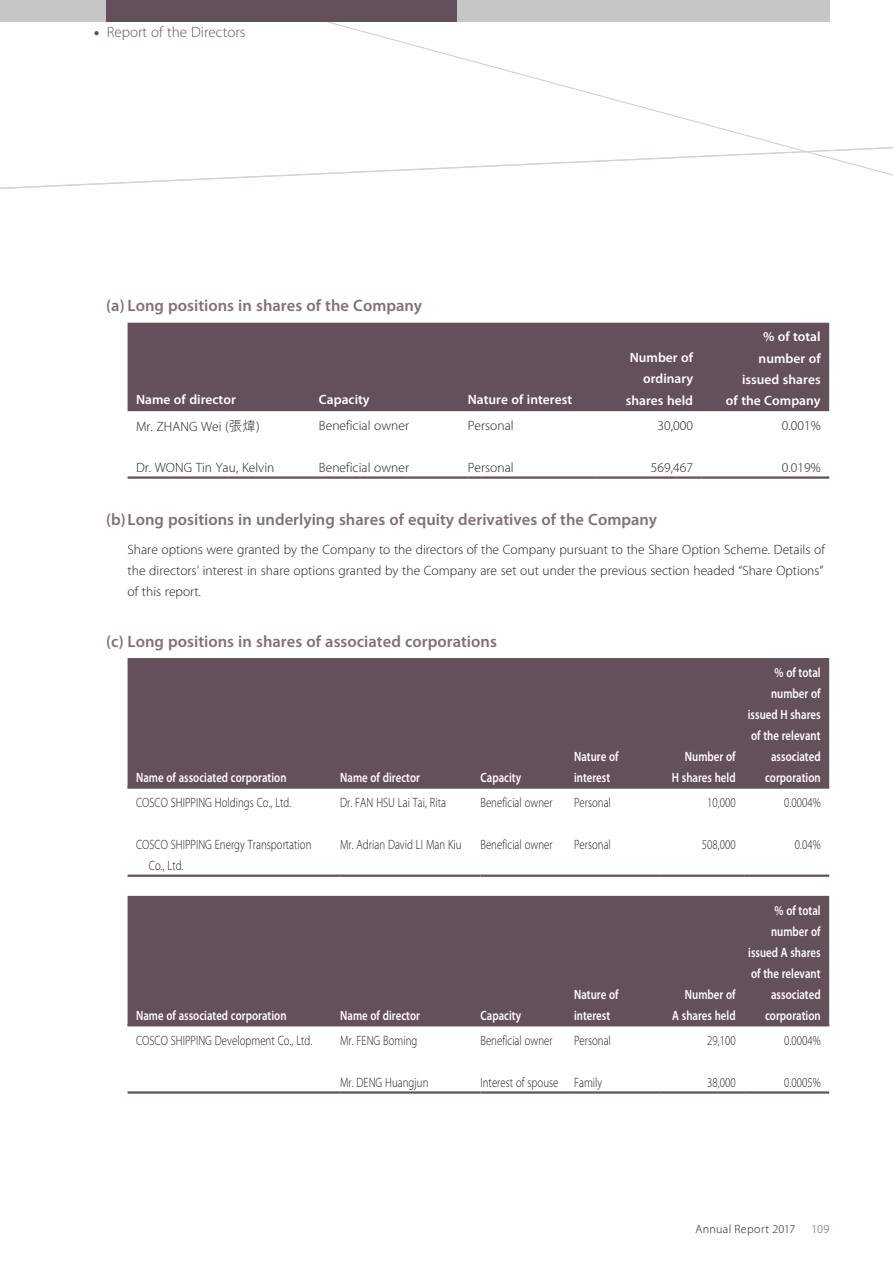
<style>
.page{position:relative;width:893px;height:1263px;background:#fff}
.page>*{position:absolute;margin:0;border:0;box-sizing:border-box;transform-origin:0 0}
.t1{font:600 16.5px "Myriad Pro";color:#827078}
.t2{font:300 15px "Myriad Pro";letter-spacing:.005em;color:#64505a}
.t3{font:300 13.5px/21px "Myriad Pro";letter-spacing:.005em;color:#1c1c1b;text-align:justify}
.t4{font:300 13.5px/21px "Myriad Pro";letter-spacing:.005em;color:#1c1c1b;scale:.8 1}
.t5{font:600 13.5px/21px "Myriad Pro";color:#fff;text-align:right;scale:.8 1}
.t6{font:600 13.5px/21px "Myriad Pro";color:#fff;text-align:right}
.t7{font:300 12px "Myriad Pro";letter-spacing:.03em;color:#1c1c1b}
.t8{font:300 12px "Myriad Pro";color:#64505a}
.s1{font-family:"M Hei HK"}
</style>
<div class="page">
<svg style="left:182px;top:0;width:648px;height:144px"></svg>
<svg style="left:0;top:144px;width:893px;height:45px"></svg>
<div style="left:0;top:0;width:829px;height:21px;background:#c6c6c6"></div>
<div style="left:107px;top:0;width:350px;height:21px;background:#64505a"></div>
<svg style="left:94px;top:31px;width:5px;height:4px"></svg>
<div style="left:128px;top:323px;width:701px;height:88px;background:#64505a"></div>
<hr style="left:128px;top:476px;width:191px;height:3px;background:#64505a">
<hr style="left:319px;top:476px;width:149px;height:3px;background:#64505a">
<hr style="left:468px;top:476px;width:127px;height:3px;background:#64505a">
<hr style="left:595px;top:476px;width:107px;height:3px;background:#64505a">
<hr style="left:702px;top:476px;width:127px;height:3px;background:#64505a">
<div style="left:128px;top:658px;width:701px;height:128px;background:#64505a"></div>
<hr style="left:128px;top:786px;width:212px;height:2px;background:#64505a">
<hr style="left:340px;top:786px;width:140px;height:2px;background:#64505a">
<hr style="left:480px;top:786px;width:94px;height:2px;background:#64505a">
<hr style="left:574px;top:786px;width:85px;height:2px;background:#64505a">
<hr style="left:659px;top:786px;width:85px;height:2px;background:#64505a">
<hr style="left:744px;top:786px;width:85px;height:2px;background:#64505a">
<hr style="left:128px;top:874px;width:212px;height:3px;background:#64505a">
<hr style="left:340px;top:874px;width:140px;height:3px;background:#64505a">
<hr style="left:480px;top:874px;width:94px;height:3px;background:#64505a">
<hr style="left:574px;top:874px;width:85px;height:3px;background:#64505a">
<hr style="left:659px;top:874px;width:85px;height:3px;background:#64505a">
<hr style="left:744px;top:874px;width:85px;height:3px;background:#64505a">
<div style="left:128px;top:896px;width:701px;height:128px;background:#64505a"></div>
<hr style="left:128px;top:1024px;width:212px;height:2px;background:#64505a">
<hr style="left:340px;top:1024px;width:140px;height:2px;background:#64505a">
<hr style="left:480px;top:1024px;width:94px;height:2px;background:#64505a">
<hr style="left:574px;top:1024px;width:85px;height:2px;background:#64505a">
<hr style="left:659px;top:1024px;width:85px;height:2px;background:#64505a">
<hr style="left:744px;top:1024px;width:85px;height:2px;background:#64505a">
<hr style="left:128px;top:1091px;width:212px;height:3px;background:#64505a">
<hr style="left:340px;top:1091px;width:140px;height:3px;background:#64505a">
<hr style="left:480px;top:1091px;width:94px;height:3px;background:#64505a">
<hr style="left:574px;top:1091px;width:85px;height:3px;background:#64505a">
<hr style="left:659px;top:1091px;width:85px;height:3px;background:#64505a">
<hr style="left:744px;top:1091px;width:85px;height:3px;background:#64505a">
<p class="t2" style="left:107px;top:24px;width:140px">Report of the Directors</p>
<p class="t1" style="left:106px;top:297px;width:317px">(a) Long positions in shares of the Company</p>
<p class="t6" style="left:136px;top:390px;width:101px">Name of director</p>
<p class="t6" style="left:319px;top:390px;width:52px">Capacity</p>
<p class="t6" style="left:468px;top:390px;width:106px">Nature of interest</p>
<p class="t6" style="left:626px;top:348px;width:69px">Number of ordinary shares held</p>
<p class="t6" style="left:726px;top:327px;width:96px">% of total number of issued shares<br>of the Company</p>
<p class="t3" style="left:136px;top:416px;width:125px">Mr. ZHANG Wei (<span class="s1">張煒</span>)</p>
<p class="t3" style="left:319px;top:415px;width:92px">Beneficial owner</p>
<p class="t3" style="left:468px;top:415px;width:48px">Personal</p>
<p class="t3" style="left:658px;top:415px;width:37px">30,000</p>
<p class="t3" style="left:782px;top:415px;width:40px">0.001%</p>
<p class="t3" style="left:136px;top:457px;width:140px">Dr. WONG Tin Yau, Kelvin</p>
<p class="t3" style="left:319px;top:457px;width:92px">Beneficial owner</p>
<p class="t3" style="left:468px;top:457px;width:48px">Personal</p>
<p class="t3" style="left:651px;top:457px;width:44px">569,467</p>
<p class="t3" style="left:782px;top:457px;width:40px">0.019%</p>
<p class="t1" style="left:106px;top:510px;width:552px">(b)Long positions in underlying shares of equity derivatives of the Company</p>
<p class="t3" style="left:128px;top:539px;width:699px">Share options were granted by the Company to the directors of the Company pursuant to the Share Option Scheme. Details of the directors’ interest in share options granted by the Company are set out under the previous section headed “Share Options” of this report.</p>
<p class="t1" style="left:106px;top:632px;width:392px">(c) Long positions in shares of associated corporations</p>
<p class="t5" style="left:136px;top:767px;width:190px">Name of associated corporation</p>
<p class="t5" style="left:340px;top:767px;width:101px">Name of director</p>
<p class="t5" style="left:480px;top:767px;width:52px">Capacity</p>
<p class="t5" style="left:574px;top:746px;width:57px;text-align:left">Nature of interest</p>
<p class="t5" style="left:672px;top:746px;width:81px">Number of<br>H shares held</p>
<p class="t5" style="left:748px;top:662px;width:93px">% of total number of issued H shares of the relevant associated corporation</p>
<p class="t4" style="left:136px;top:792px;width:196px">COSCO SHIPPING Holdings Co., Ltd.</p>
<p class="t4" style="left:340px;top:792px;width:134px">Dr. FAN HSU Lai Tai, Rita</p>
<p class="t4" style="left:480px;top:792px;width:92px">Beneficial owner</p>
<p class="t4" style="left:574px;top:792px;width:48px">Personal</p>
<p class="t4" style="left:707px;top:792px;width:37px">10,000</p>
<p class="t4" style="left:784px;top:792px;width:47px">0.0004%</p>
<p class="t4" style="left:149px;top:834px;width:205px;text-indent:-13px">COSCO SHIPPING Energy Transportation<br>Co., Ltd.</p>
<p class="t4" style="left:340px;top:834px;width:153px">Mr. Adrian David LI Man Kiu</p>
<p class="t4" style="left:480px;top:834px;width:92px">Beneficial owner</p>
<p class="t4" style="left:574px;top:834px;width:48px">Personal</p>
<p class="t4" style="left:702px;top:834px;width:44px">508,000</p>
<p class="t4" style="left:795px;top:834px;width:34px">0.04%</p>
<p class="t5" style="left:136px;top:1005px;width:190px">Name of associated corporation</p>
<p class="t5" style="left:340px;top:1005px;width:101px">Name of director</p>
<p class="t5" style="left:480px;top:1005px;width:52px">Capacity</p>
<p class="t5" style="left:574px;top:984px;width:57px;text-align:left">Nature of interest</p>
<p class="t5" style="left:672px;top:984px;width:81px">Number of<br>A shares held</p>
<p class="t5" style="left:748px;top:900px;width:92px">% of total number of issued A shares of the relevant associated corporation</p>
<p class="t4" style="left:136px;top:1030px;width:222px">COSCO SHIPPING Development Co., Ltd.</p>
<p class="t4" style="left:340px;top:1030px;width:98px">Mr. FENG Boming</p>
<p class="t4" style="left:480px;top:1030px;width:92px">Beneficial owner</p>
<p class="t4" style="left:574px;top:1030px;width:48px">Personal</p>
<p class="t4" style="left:707px;top:1030px;width:37px">29,100</p>
<p class="t4" style="left:784px;top:1030px;width:47px">0.0004%</p>
<p class="t4" style="left:340px;top:1072px;width:112px">Mr. DENG Huangjun</p>
<p class="t4" style="left:480px;top:1072px;width:154px">Interest of spouse Family</p>
<p class="t4" style="left:707px;top:1072px;width:37px">38,000</p>
<p class="t4" style="left:784px;top:1072px;width:47px">0.0005%</p>
<p class="t7" style="left:695px;top:1222px;width:101px">Annual Report 2017</p>
<p class="t8" style="left:811px;top:1222px;width:19px">109</p>
</div>
